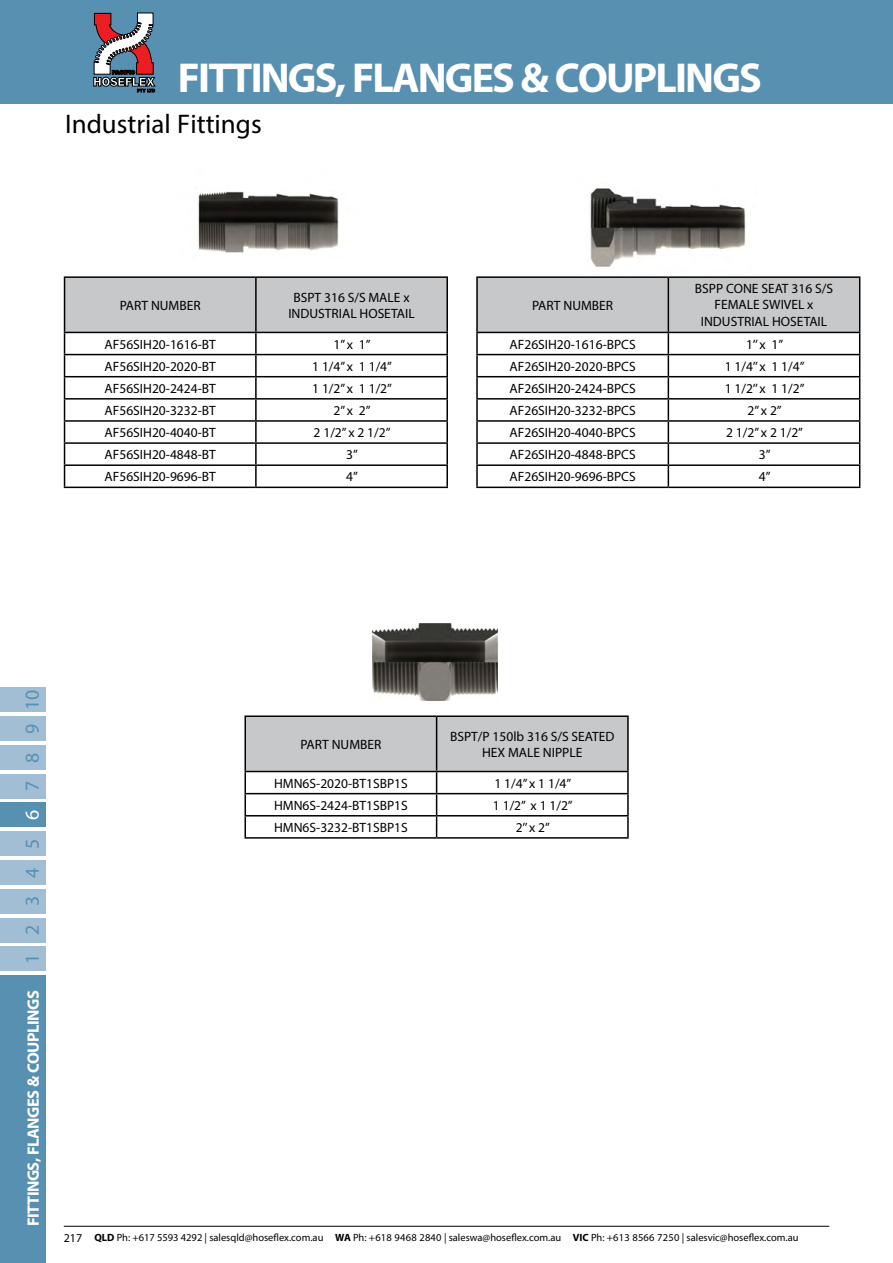
<style>
.page{position:relative;width:893px;height:1263px;background:#fff}
.page>*{position:absolute;margin:0;border:0;box-sizing:border-box;transform-origin:0 0}
.t1{font:700 42px "Myriad Pro";letter-spacing:-.045em;color:#fff}
.t2{font:27px "Myriad Pro";color:#000}
.t3{font:19.8px "Myriad Pro";letter-spacing:.94em;color:#5890b1}
.t4{font:700 16.5px "Myriad Pro";letter-spacing:-.03em;color:#fff}
.t5{font:13.5px/16.2px "Myriad Pro";color:#000;text-align:center}
.t6{font:10.5px "Myriad Pro";color:#000}
.s1{color:#fff}
.s2{font-size:12px}
.s3{font-weight:700}
</style>
<div class="page">
<div style="left:0;top:0;width:893px;height:104px;background:#5890b1"></div>
<div style="left:0;top:947px;width:46px;height:24px;background:#a2bed4"></div>
<div style="left:0;top:889px;width:46px;height:24px;background:#a2bed4"></div>
<div style="left:0;top:918px;width:46px;height:24px;background:#a2bed4"></div>
<div style="left:0;top:832px;width:46px;height:24px;background:#a2bed4"></div>
<div style="left:0;top:860px;width:46px;height:24px;background:#a2bed4"></div>
<div style="left:0;top:774px;width:46px;height:24px;background:#a2bed4"></div>
<div style="left:0;top:803px;width:46px;height:24px;background:#5890b1"></div>
<div style="left:0;top:746px;width:46px;height:24px;background:#a2bed4"></div>
<div style="left:0;top:688px;width:46px;height:24px;background:#a2bed4"></div>
<div style="left:0;top:717px;width:46px;height:24px;background:#a2bed4"></div>
<hr style="left:64px;top:1226px;width:765px;height:1px;background:#000">
<div style="left:0;top:976px;width:46px;height:287px;background:#5890b1"></div>
<svg style="left:94px;top:13px;width:61px;height:79px"></svg>
<hr style="left:64px;top:276px;width:192px;height:2px;background:#000">
<hr style="left:256px;top:332px;width:192px;height:1px;background:#000">
<hr style="left:446px;top:333px;width:2px;height:21px;background:#000">
<hr style="left:256px;top:354px;width:192px;height:1px;background:#000">
<hr style="left:446px;top:355px;width:2px;height:21px;background:#000">
<hr style="left:256px;top:376px;width:192px;height:1px;background:#000">
<hr style="left:446px;top:377px;width:2px;height:21px;background:#000">
<hr style="left:256px;top:398px;width:192px;height:2px;background:#000">
<hr style="left:446px;top:400px;width:2px;height:20px;background:#000">
<hr style="left:256px;top:420px;width:192px;height:2px;background:#000">
<hr style="left:446px;top:422px;width:2px;height:20px;background:#000">
<hr style="left:256px;top:442px;width:192px;height:2px;background:#000">
<hr style="left:446px;top:444px;width:2px;height:20px;background:#000">
<svg style="left:64px;top:277px;width:383px;height:210px"></svg>
<hr style="left:256px;top:464px;width:192px;height:2px;background:#000">
<hr style="left:255px;top:466px;width:2px;height:21px;background:#000">
<hr style="left:446px;top:466px;width:2px;height:21px;background:#000">
<hr style="left:64px;top:487px;width:192px;height:1px;background:#000">
<hr style="left:256px;top:487px;width:192px;height:1px;background:#000">
<hr style="left:256px;top:276px;width:192px;height:2px;background:#000">
<hr style="left:446px;top:278px;width:2px;height:54px;background:#000">
<hr style="left:476px;top:276px;width:192px;height:2px;background:#000">
<hr style="left:476px;top:278px;width:2px;height:54px;background:#000">
<hr style="left:668px;top:276px;width:192px;height:2px;background:#000">
<hr style="left:476px;top:332px;width:192px;height:1px;background:#000">
<hr style="left:476px;top:333px;width:2px;height:21px;background:#000">
<hr style="left:476px;top:354px;width:192px;height:1px;background:#000">
<hr style="left:476px;top:355px;width:2px;height:21px;background:#000">
<hr style="left:476px;top:376px;width:192px;height:1px;background:#000">
<hr style="left:476px;top:377px;width:2px;height:21px;background:#000">
<hr style="left:476px;top:398px;width:192px;height:2px;background:#000">
<hr style="left:476px;top:400px;width:2px;height:20px;background:#000">
<hr style="left:476px;top:420px;width:192px;height:2px;background:#000">
<hr style="left:476px;top:422px;width:2px;height:20px;background:#000">
<hr style="left:476px;top:442px;width:192px;height:2px;background:#000">
<hr style="left:476px;top:444px;width:2px;height:20px;background:#000">
<hr style="left:476px;top:464px;width:192px;height:2px;background:#000">
<hr style="left:476px;top:466px;width:2px;height:21px;background:#000">
<svg style="left:477px;top:277px;width:383px;height:210px"></svg>
<hr style="left:476px;top:487px;width:192px;height:1px;background:#000">
<hr style="left:668px;top:487px;width:192px;height:1px;background:#000">
<img style="left:590px;top:188px;width:156px;height:79px">
<img style="left:198px;top:191px;width:141px;height:62px">
<img style="left:373px;top:623px;width:124px;height:78px">
<hr style="left:244px;top:772px;width:2px;height:21px;background:#000">
<hr style="left:627px;top:772px;width:2px;height:21px;background:#000">
<hr style="left:244px;top:793px;width:193px;height:1px;background:#000">
<hr style="left:244px;top:794px;width:2px;height:21px;background:#000">
<hr style="left:437px;top:793px;width:192px;height:1px;background:#000">
<hr style="left:627px;top:794px;width:2px;height:21px;background:#000">
<hr style="left:244px;top:815px;width:193px;height:1px;background:#000">
<hr style="left:244px;top:816px;width:2px;height:21px;background:#000">
<hr style="left:437px;top:815px;width:192px;height:1px;background:#000">
<svg style="left:245px;top:717px;width:383px;height:120px"></svg>
<hr style="left:627px;top:816px;width:2px;height:21px;background:#000">
<hr style="left:244px;top:837px;width:193px;height:2px;background:#000">
<hr style="left:437px;top:837px;width:192px;height:2px;background:#000">
<hr style="left:244px;top:715px;width:193px;height:2px;background:#000">
<hr style="left:244px;top:717px;width:2px;height:54px;background:#000">
<hr style="left:244px;top:771px;width:193px;height:1px;background:#000">
<hr style="left:437px;top:715px;width:192px;height:2px;background:#000">
<hr style="left:436px;top:717px;width:1px;height:54px;background:#000">
<hr style="left:437px;top:771px;width:192px;height:1px;background:#000">
<hr style="left:627px;top:717px;width:2px;height:54px;background:#000">
<h1 class="t1" style="left:178px;top:51px;width:585px">FITTINGS, FLANGES &amp; COUPLINGS</h1>
<h2 class="t2" style="left:65px;top:108px;width:198px">Industrial Fittings</h2>
<p class="t5" style="left:120px;top:297px;width:82px">PART NUMBER</p>
<p class="t5" style="left:288px;top:289px;width:128px">BSPT 316 S/S MALE x<br>INDUSTRIAL HOSETAIL</p>
<p class="t5" style="left:105px;top:336px;width:113px">AF56SIH20-1616-BT</p>
<p class="t5" style="left:334px;top:336px;width:39px">1’’ x 1’’</p>
<p class="t5" style="left:105px;top:358px;width:113px">AF56SIH20-2020-BT</p>
<p class="t5" style="left:312px;top:358px;width:81px">1 1/4’’ x 1 1/4’’</p>
<p class="t5" style="left:105px;top:380px;width:113px">AF56SIH20-2424-BT</p>
<p class="t5" style="left:312px;top:380px;width:81px">1 1/2’’ x 1 1/2’’</p>
<p class="t5" style="left:105px;top:402px;width:113px">AF56SIH20-3232-BT</p>
<p class="t5" style="left:334px;top:402px;width:39px">2’’ x 2’’</p>
<p class="t5" style="left:105px;top:424px;width:113px">AF56SIH20-4040-BT</p>
<p class="t5" style="left:314px;top:424px;width:78px">2 1/2’’ x 2 1/2’’</p>
<p class="t5" style="left:105px;top:446px;width:113px">AF56SIH20-4848-BT</p>
<p class="t5" style="left:346px;top:446px;width:13px">3’’</p>
<p class="t5" style="left:105px;top:468px;width:113px">AF56SIH20-9696-BT</p>
<p class="t5" style="left:346px;top:468px;width:13px">4’’</p>
<p class="t5" style="left:532px;top:297px;width:82px">PART NUMBER</p>
<p class="t5" style="left:695px;top:280px;width:140px">BSPP CONE SEAT 316 S/S<br>FEMALE SWIVEL x<br>INDUSTRIAL HOSETAIL</p>
<p class="t5" style="left:510px;top:336px;width:128px">AF26SIH20-1616-BPCS</p>
<p class="t5" style="left:746px;top:336px;width:39px">1’’ x 1’’</p>
<p class="t5" style="left:510px;top:358px;width:128px">AF26SIH20-2020-BPCS</p>
<p class="t5" style="left:725px;top:358px;width:81px">1 1/4’’ x 1 1/4’’</p>
<p class="t5" style="left:510px;top:380px;width:128px">AF26SIH20-2424-BPCS</p>
<p class="t5" style="left:725px;top:380px;width:81px">1 1/2’’ x 1 1/2’’</p>
<p class="t5" style="left:510px;top:402px;width:128px">AF26SIH20-3232-BPCS</p>
<p class="t5" style="left:747px;top:402px;width:36px">2’’ x 2’’</p>
<p class="t5" style="left:510px;top:424px;width:128px">AF26SIH20-4040-BPCS</p>
<p class="t5" style="left:726px;top:424px;width:78px">2 1/2’’ x 2 1/2’’</p>
<p class="t5" style="left:510px;top:446px;width:128px">AF26SIH20-4848-BPCS</p>
<p class="t5" style="left:759px;top:446px;width:13px">3’’</p>
<p class="t5" style="left:510px;top:468px;width:128px">AF26SIH20-9696-BPCS</p>
<p class="t5" style="left:759px;top:468px;width:13px">4’’</p>
<h3 class="t3" style="left:20px;top:964px;width:276px;rotate:-90deg">12345<span class="s1">6</span>78910</h3>
<p class="t4" style="left:22px;top:1226px;width:237px;rotate:-90deg">FITTINGS, FLANGES &amp; COUPLINGS</p>
<p class="t5" style="left:300px;top:736px;width:82px">PART NUMBER</p>
<p class="t5" style="left:450px;top:728px;width:166px">BSPT/P 150lb 316 S/S SEATED<br>HEX MALE NIPPLE</p>
<p class="t5" style="left:274px;top:775px;width:135px">HMN6S-2020-BT1SBP1S</p>
<p class="t5" style="left:494px;top:775px;width:78px">1 1/4’’ x 1 1/4”</p>
<p class="t5" style="left:274px;top:797px;width:135px">HMN6S-2424-BT1SBP1S</p>
<p class="t5" style="left:493px;top:797px;width:81px">1 1/2’’ x 1 1/2”</p>
<p class="t5" style="left:274px;top:819px;width:135px">HMN6S-3232-BT1SBP1S</p>
<p class="t5" style="left:516px;top:819px;width:36px">2’’ x 2’’</p>
<p class="t6" style="left:64px;top:1231px;width:736px"><span class="s2">217</span> <span class="s3">QLD</span> Ph: +617 5593 4292 | salesqld@hoseflex.com.au <span class="s3">WA</span> Ph: +618 9468 2840 | saleswa@hoseflex.com.au <span class="s3">VIC</span> Ph: +613 8566 7250 | salesvic@hoseflex.com.au</p>
</div>
